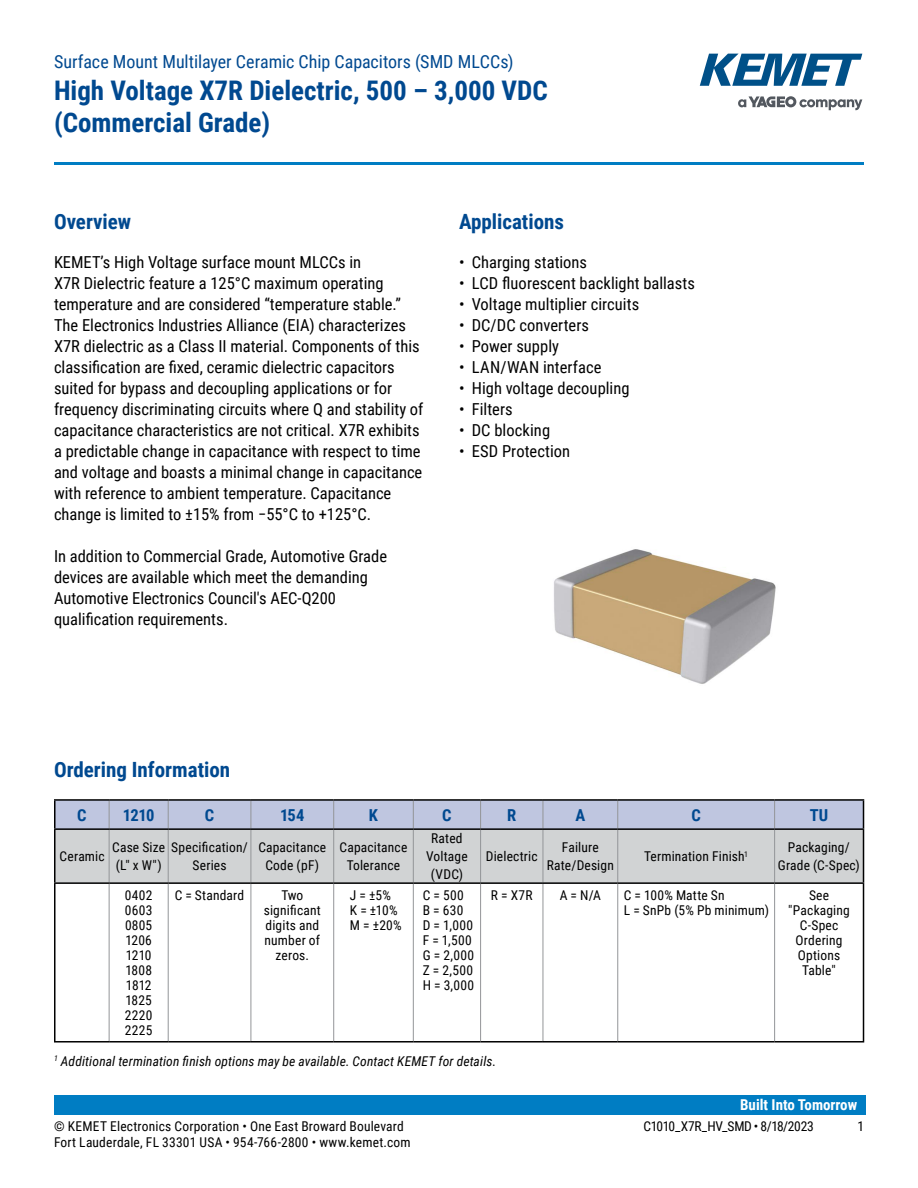
<style>
.page{position:relative;width:918px;height:1188px;background:#fff}
.page>*{position:absolute;margin:0;border:0;box-sizing:border-box;transform-origin:0 0}
.t1{font:700 27px/32.4px "Roboto Condensed";color:#004990}
.t2{font:700 21px "Roboto Condensed";color:#004990}
.t3{font:18px "Roboto Condensed";color:#004990}
.t4{font:16.5px/21px "Roboto Condensed";color:#000}
.t5{font:700 16.5px "Roboto Condensed";letter-spacing:-.03em;color:#004990}
.t6{font:700 15px "Roboto Condensed";color:#fff}
.t7{font:13.5px/15px "Roboto Condensed";letter-spacing:.015em;color:#000;text-align:center}
.t8{font:italic 13.5px "Roboto Condensed";letter-spacing:.01em;color:#000}
.t9{font:13.5px "Roboto Condensed";letter-spacing:-.025em;color:#000}
</style>
<div class="page">
<svg style="left:738px;top:96px;width:124px;height:14px"></svg>
<svg style="left:700px;top:54px;width:162px;height:32px"></svg>
<hr style="left:54px;top:162px;width:810px;height:3px;background:#007dc3">
<div style="left:54px;top:1095px;width:811px;height:20px;background:#007dc3"></div>
<div style="left:56px;top:830px;width:807px;height:52px;background:#d1d3d4"></div>
<hr style="left:109px;top:830px;width:1px;height:52px;background:#939598">
<hr style="left:168px;top:830px;width:1px;height:52px;background:#939598">
<hr style="left:251px;top:830px;width:1px;height:52px;background:#939598">
<hr style="left:333px;top:830px;width:1px;height:52px;background:#939598">
<hr style="left:413px;top:830px;width:1px;height:52px;background:#939598">
<hr style="left:480px;top:830px;width:1px;height:52px;background:#939598">
<hr style="left:543px;top:830px;width:1px;height:52px;background:#939598">
<hr style="left:617px;top:830px;width:1px;height:52px;background:#939598">
<hr style="left:774px;top:830px;width:1px;height:52px;background:#939598">
<hr style="left:413px;top:884px;width:1px;height:157px;background:#939598">
<hr style="left:543px;top:884px;width:1px;height:157px;background:#939598">
<hr style="left:54px;top:830px;width:2px;height:52px;background:#000">
<hr style="left:863px;top:830px;width:1px;height:52px;background:#000">
<hr style="left:334px;top:882px;width:79px;height:2px;background:#000">
<hr style="left:334px;top:1041px;width:79px;height:2px;background:#000">
<hr style="left:54px;top:799px;width:55px;height:2px;background:#000">
<hr style="left:54px;top:801px;width:2px;height:27px;background:#000">
<hr style="left:109px;top:799px;width:59px;height:2px;background:#000">
<hr style="left:168px;top:799px;width:83px;height:2px;background:#000">
<hr style="left:251px;top:799px;width:83px;height:2px;background:#000">
<hr style="left:334px;top:799px;width:79px;height:2px;background:#000">
<hr style="left:413px;top:799px;width:68px;height:2px;background:#000">
<hr style="left:481px;top:799px;width:62px;height:2px;background:#000">
<hr style="left:543px;top:799px;width:75px;height:2px;background:#000">
<hr style="left:618px;top:799px;width:157px;height:2px;background:#000">
<hr style="left:775px;top:799px;width:89px;height:2px;background:#000">
<div style="left:55px;top:800px;width:809px;height:28px;background:#bfc6e0"></div>
<hr style="left:54px;top:828px;width:55px;height:2px;background:#000">
<hr style="left:109px;top:828px;width:59px;height:2px;background:#000">
<hr style="left:168px;top:828px;width:83px;height:2px;background:#000">
<hr style="left:251px;top:828px;width:83px;height:2px;background:#000">
<hr style="left:334px;top:828px;width:79px;height:2px;background:#000">
<hr style="left:413px;top:828px;width:68px;height:2px;background:#000">
<hr style="left:481px;top:828px;width:62px;height:2px;background:#000">
<hr style="left:543px;top:828px;width:75px;height:2px;background:#000">
<hr style="left:618px;top:828px;width:157px;height:2px;background:#000">
<hr style="left:775px;top:828px;width:89px;height:2px;background:#000">
<hr style="left:413px;top:882px;width:68px;height:2px;background:#000">
<hr style="left:618px;top:882px;width:157px;height:2px;background:#000">
<hr style="left:775px;top:882px;width:89px;height:2px;background:#000">
<hr style="left:863px;top:884px;width:1px;height:157px;background:#000">
<hr style="left:54px;top:1041px;width:55px;height:2px;background:#000">
<hr style="left:109px;top:1041px;width:59px;height:2px;background:#000">
<hr style="left:168px;top:1041px;width:83px;height:2px;background:#000">
<hr style="left:413px;top:1041px;width:68px;height:2px;background:#000">
<hr style="left:618px;top:1041px;width:157px;height:2px;background:#000">
<hr style="left:775px;top:1041px;width:89px;height:2px;background:#000">
<hr style="left:774px;top:884px;width:1px;height:157px;background:#939598">
<hr style="left:251px;top:1041px;width:83px;height:2px;background:#000">
<hr style="left:251px;top:882px;width:83px;height:2px;background:#000">
<hr style="left:333px;top:884px;width:1px;height:157px;background:#939598">
<hr style="left:168px;top:882px;width:83px;height:2px;background:#000">
<hr style="left:251px;top:884px;width:1px;height:157px;background:#939598">
<hr style="left:109px;top:882px;width:59px;height:2px;background:#000">
<hr style="left:168px;top:884px;width:1px;height:157px;background:#939598">
<hr style="left:54px;top:882px;width:55px;height:2px;background:#000">
<hr style="left:54px;top:884px;width:2px;height:157px;background:#000">
<hr style="left:109px;top:884px;width:1px;height:157px;background:#939598">
<hr style="left:481px;top:882px;width:62px;height:2px;background:#000">
<hr style="left:543px;top:882px;width:75px;height:2px;background:#000">
<hr style="left:481px;top:1041px;width:62px;height:2px;background:#000">
<hr style="left:543px;top:1041px;width:75px;height:2px;background:#000">
<hr style="left:480px;top:884px;width:1px;height:157px;background:#939598">
<hr style="left:617px;top:884px;width:1px;height:157px;background:#939598">
<img style="left:554px;top:549px;width:222px;height:135px">
<p class="t3" style="left:54px;top:48px;width:461px">Surface Mount Multilayer Ceramic Chip Capacitors (SMD MLCCs)</p>
<h1 class="t1" style="left:54px;top:73px;width:495px">High Voltage X7R Dielectric, 500 – 3,000 VDC (Commercial Grade)</h1>
<p class="t2" style="left:54px;top:207px;width:79px">Overview</p>
<p class="t4" style="left:54px;top:251px;width:371px">KEMET’s High Voltage surface mount MLCCs in<br>X7R Dielectric feature a 125°C maximum operating temperature and are considered “temperature stable.” The Electronics Industries Alliance (EIA) characterizes X7R dielectric as a Class II material. Components of this classification are fixed, ceramic dielectric capacitors suited for bypass and decoupling applications or for frequency discriminating circuits where Q and stability of capacitance characteristics are not critical. X7R exhibits a predictable change in capacitance with respect to time and voltage and boasts a minimal change in capacitance with reference to ambient temperature. Capacitance change is limited to ±15% from −55°C to +125°C.</p>
<p class="t4" style="left:54px;top:545px;width:335px">In addition to Commercial Grade, Automotive Grade devices are available which meet the demanding Automotive Electronics Council's AEC-Q200 qualification requirements.</p>
<p class="t2" style="left:459px;top:207px;width:107px">Applications</p>
<p class="t4" style="left:459px;top:251px;width:130px">• Charging stations</p>
<p class="t4" style="left:459px;top:272px;width:237px">• LCD fluorescent backlight ballasts</p>
<p class="t4" style="left:459px;top:293px;width:182px">• Voltage multiplier circuits</p>
<p class="t4" style="left:459px;top:314px;width:132px">• DC/DC converters</p>
<p class="t4" style="left:459px;top:335px;width:102px">• Power supply</p>
<p class="t4" style="left:459px;top:356px;width:144px">• LAN/WAN interface</p>
<p class="t4" style="left:459px;top:377px;width:172px">• High voltage decoupling</p>
<p class="t4" style="left:459px;top:398px;width:55px">• Filters</p>
<p class="t4" style="left:459px;top:419px;width:93px">• DC blocking</p>
<p class="t4" style="left:459px;top:440px;width:113px">• ESD Protection</p>
<p class="t2" style="left:54px;top:755px;width:178px">Ordering Information</p>
<p class="t5" style="left:77px;top:803px;width:11px">C</p>
<p class="t5" style="left:123px;top:803px;width:33px">1210</p>
<p class="t5" style="left:205px;top:803px;width:11px">C</p>
<p class="t5" style="left:280px;top:803px;width:26px">154</p>
<p class="t5" style="left:369px;top:803px;width:11px">K</p>
<p class="t5" style="left:442px;top:803px;width:11px">C</p>
<p class="t5" style="left:507px;top:803px;width:11px">R</p>
<p class="t5" style="left:575px;top:803px;width:11px">A</p>
<p class="t5" style="left:691px;top:803px;width:11px">C</p>
<p class="t5" style="left:810px;top:803px;width:20px">TU</p>
<p class="t7" style="left:60px;top:848px;width:47px">Ceramic</p>
<p class="t7" style="left:112px;top:838px;width:54px;line-height:18px;text-align:left">Case Size (L" x W")</p>
<p class="t7" style="left:171px;top:838px;width:78px;line-height:18px">Specification/<br>Series</p>
<p class="t7" style="left:258px;top:838px;width:69px;line-height:18px">Capacitance<br>Code (pF)</p>
<p class="t7" style="left:340px;top:838px;width:69px;line-height:18px">Capacitance<br>Tolerance</p>
<p class="t7" style="left:426px;top:829px;width:43px;line-height:18px">Rated<br>Voltage (VDC)</p>
<p class="t7" style="left:486px;top:848px;width:53px">Dielectric</p>
<p class="t7" style="left:547px;top:838px;width:69px;line-height:18px">Failure<br>Rate/Design</p>
<p class="t7" style="left:644px;top:848px;width:105px">Termination Finish<sup>1</sup></p>
<p class="t7" style="left:778px;top:838px;width:84px;line-height:18px">Packaging/<br>Grade (C-Spec)</p>
<p class="t7" style="left:125px;top:887px;width:29px;text-align:justify">0402<br>0603<br>0805<br>1206<br>1210<br>1808<br>1812<br>1825<br>2220<br>2225</p>
<p class="t7" style="left:175px;top:887px;width:71px">C = Standard</p>
<p class="t7" style="left:264px;top:887px;width:58px">Two significant digits and number of zeros.</p>
<p class="t7" style="left:350px;top:887px;width:53px;text-align:left">J = ±5%<br>K = ±10%<br>M = ±20%</p>
<p class="t7" style="left:423px;top:887px;width:53px;text-align:left">C = 500<br>B = 630<br>D = 1,000<br>F = 1,500<br>G = 2,000<br>Z = 2,500<br>H = 3,000</p>
<p class="t7" style="left:491px;top:887px;width:43px">R = X7R</p>
<p class="t7" style="left:560px;top:887px;width:43px">A = N/A</p>
<p class="t7" style="left:624px;top:887px;width:147px;text-align:left">C = 100% Matte Sn<br>L = SnPb (5% Pb minimum)</p>
<p class="t7" style="left:788px;top:887px;width:63px">See "Packaging<br>C-Spec<br>Ordering<br>Options<br>Table"</p>
<p class="t8" style="left:54px;top:1051px;width:444px"><sup>1</sup> Additional termination finish options may be available. Contact KEMET for details.</p>
<p class="t6" style="left:740px;top:1094px;width:119px">Built Into Tomorrow</p>
<p class="t7" style="left:54px;top:1118px;width:351px">© KEMET Electronics Corporation • One East Broward Boulevard</p>
<p class="t9" style="left:644px;top:1116px;width:172px">C1010_X7R_HV_SMD • 8/18/2023</p>
<p class="t7" style="left:857px;top:1118px;width:8px">1</p>
<p class="t7" style="left:54px;top:1134px;width:358px">Fort Lauderdale, FL 33301 USA • 954-766-2800 • www.kemet.com</p>
</div>
